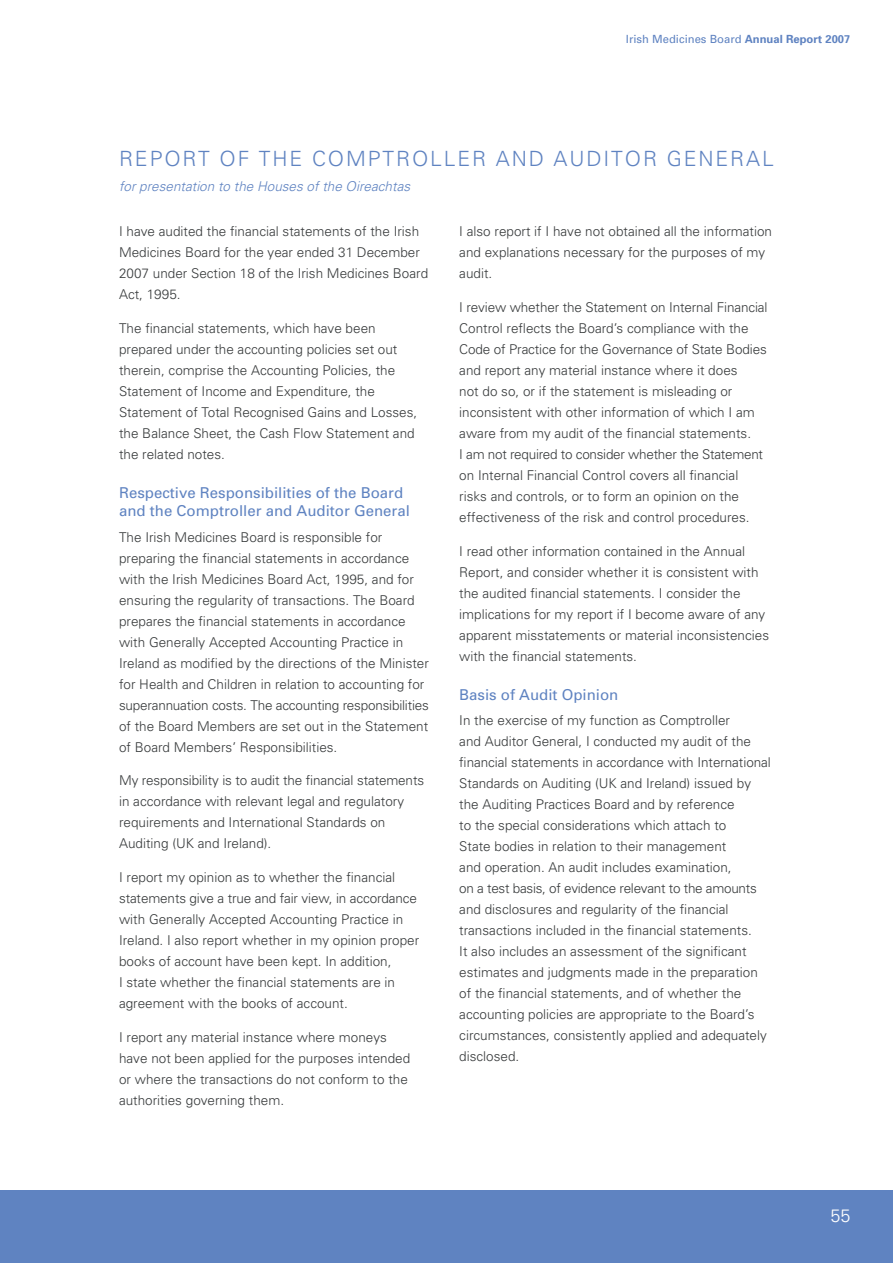
<style>
.page{position:relative;width:893px;height:1263px;background:#fff}
.page>*{position:absolute;margin:0;border:0;box-sizing:border-box;transform-origin:0 0}
.t1{font:300 21px "Univers";letter-spacing:.09em;color:#5f83c1}
.t2{font:300 18px "Univers";color:#fff}
.t3{font:15px/18px "Univers";color:#5f83c1}
.t4{font:300 13.5px/21px "Univers";color:#373a3b}
.t5{font:italic 300 13.5px "Univers";color:#5f83c1}
.t6{font:11.25px "Univers";color:#5f83c1}
.s1{font-weight:700}
</style>
<div class="page">
<hr style="left:0;top:0;width:1px;height:72px;background:#5f83c1">
<div style="left:0;top:1191px;width:893px;height:72px;background:#5f83c1"></div>
<p class="t6" style="left:626px;top:32px;width:226px">Irish Medicines Board <span class="s1">Annual Report 2007</span></p>
<h1 class="t1" style="left:119px;top:146px;width:32px">Report</h1>
<h1 class="t1" style="left:219px;top:146px;width:55px">of the</h1>
<h1 class="t1" style="left:312px;top:146px;width:33px">Comptroller</h1>
<h1 class="t1" style="left:496px;top:146px;width:89px">and Auditor</h1>
<h1 class="t1" style="left:667px;top:146px;width:64px">General</h1>
<p class="t5" style="left:119px;top:178px;width:293px">for presentation to the Houses of the Oireachtas</p>
<p class="t4" style="left:119px;top:221px;width:311px">I have audited the financial statements of the Irish Medicines Board for the year ended 31 December 2007 under Section 1 8 of the Irish Medicines Board Act, 1 995.</p>
<p class="t4" style="left:119px;top:317px;width:300px">The financial statements, which have been prepared under the accounting policies set out therein, comprise the Accounting Policies, the Statement of Income and Expenditure, the Statement of Total Recognised Gains and Losses, the Balance Sheet, the Cash Flow Statement and the related notes.</p>
<p class="t3" style="left:119px;top:484px;width:292px">Respective Responsibilities of the Board and the Comptroller and Auditor General</p>
<p class="t4" style="left:119px;top:526px;width:311px">The Irish Medicines Board is responsible for preparing the financial statements in accordance with the Irish Medicines Board Act, 1 995, and for ensuring the regularity of transactions. The Board prepares the financial statements in accordance with Generally Accepted Accounting Practice in Ireland as modified by the directions of the Minister for Health and Children in relation to accounting for superannuation costs. The accounting responsibilities of the Board Members are set out in the Statement of Board Members’ Responsibilities.</p>
<p class="t4" style="left:119px;top:770px;width:307px">My responsibility is to audit the financial statements in accordance with relevant legal and regulatory requirements and International Standards on Auditing (UK and Ireland).</p>
<p class="t4" style="left:119px;top:866px;width:302px">I report my opinion as to whether the financial statements give a true and fair view, in accordance with Generally Accepted Accounting Practice in Ireland. I also report whether in my opinion proper books of account have been kept. In addition,<br>I state whether the financial statements are in agreement with the books of account.</p>
<p class="t4" style="left:119px;top:1026px;width:293px">I report any material instance where moneys have not been applied for the purposes intended or where the transactions do not conform to the authorities governing them.</p>
<p class="t4" style="left:459px;top:221px;width:314px">I also report if I have not obtained all the information and explanations necessary for the purposes of my audit.</p>
<p class="t4" style="left:459px;top:296px;width:310px">I review whether the Statement on Internal Financial Control reflects the Board’s compliance with the Code of Practice for the Governance of State Bodies and report any material instance where it does<br>not do so, or if the statement is misleading or inconsistent with other information of which I am aware from my audit of the financial statements.<br>I am not required to consider whether the Statement on Internal Financial Control covers all financial risks and controls, or to form an opinion on the effectiveness of the risk and control procedures.</p>
<p class="t4" style="left:459px;top:540px;width:311px">I read other information contained in the Annual Report, and consider whether it is consistent with the audited financial statements. I consider the implications for my report if I become aware of any apparent misstatements or material inconsistencies with the financial statements.</p>
<p class="t3" style="left:459px;top:685px;width:161px">Basis of Audit Opinion</p>
<p class="t4" style="left:459px;top:710px;width:313px">In the exercise of my function as Comptroller<br>and Auditor General, I conducted my audit of the financial statements in accordance with International Standards on Auditing (UK and Ireland) issued by the Auditing Practices Board and by reference<br>to the special considerations which attach to<br>State bodies in relation to their management<br>and operation. An audit includes examination,<br>on a test basis, of evidence relevant to the amounts and disclosures and regularity of the financial transactions included in the financial statements.<br>It also includes an assessment of the significant estimates and judgments made in the preparation of the financial statements, and of whether the accounting policies are appropriate to the Board’s circumstances, consistently applied and adequately disclosed.</p>
<h2 class="t2" style="left:830px;top:1205px;width:22px">55</h2>
</div>
